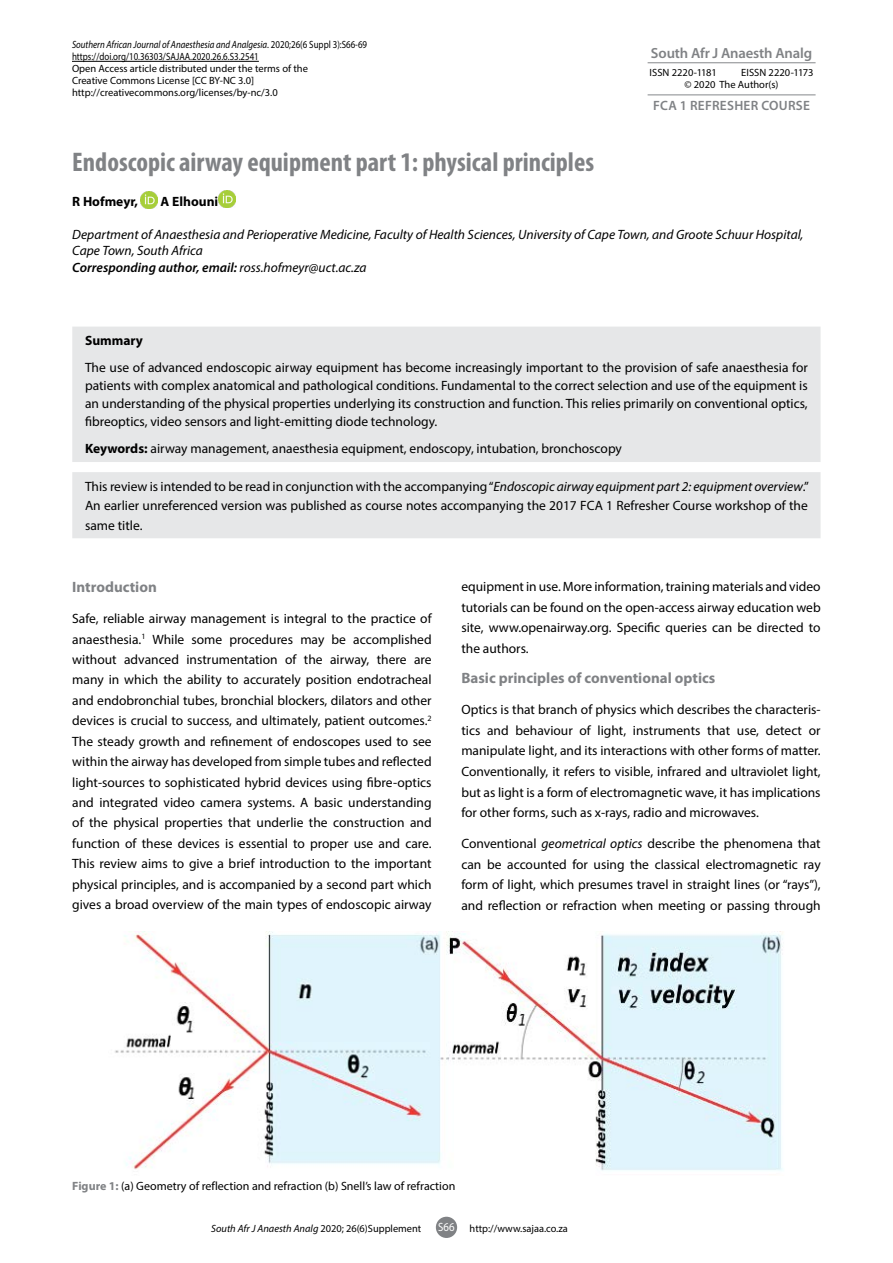
<style>
.page{position:relative;width:893px;height:1263px;background:#fff}
.page>*{position:absolute;margin:0;border:0;box-sizing:border-box;transform-origin:0 0}
.t1{font:700 condensed 27px "Myriad Pro";color:#808285}
.t2{font:700 15px "Myriad Pro";color:#808285}
.t3{font:600 14.7px "Myriad Pro";letter-spacing:-.01em;color:#808285}
.t4{font:13.5px/20.4px "Myriad Pro";color:#000;text-align:justify}
.t5{font:italic 13.5px/16.5px "Myriad Pro";color:#000}
.t6{font:700 13.5px "Myriad Pro";color:#000}
.t7{font:600 13.5px "Myriad Pro";letter-spacing:.02em;color:#808285}
.t8{font:12px "Myriad Pro";color:#000}
.t9{font:10.5px/12px "Myriad Pro";color:#000;scale:.85 1}
.t10{font:10.5px/12px "Myriad Pro";color:#000}
.t11{font:italic 10.5px "Myriad Pro";color:#000}
.s1{font-style:italic}
.s2{font-weight:600}
.s3{font-weight:700}
.s4{font-weight:700;color:#808285}
.s5{font-style:normal}
.s6{font-size:12px;color:#fff}
</style>
<div class="page">
<div style="left:436px;top:1217px;width:21px;height:21px;background:#808285;border-radius:50%"></div>
<hr style="left:72px;top:61px;width:187px;height:1px;background:#000">
<hr style="left:648px;top:62px;width:168px;height:1px;background:#939598">
<hr style="left:648px;top:94px;width:168px;height:1px;background:#939598">
<div style="left:72px;top:327px;width:748px;height:211px;background:#e6e7e8"></div>
<img style="left:141px;top:192px;width:17px;height:17px">
<img style="left:218px;top:190px;width:17px;height:17px">
<img style="left:115px;top:931px;width:668px;height:240px">
<p class="t9" style="left:72px;top:39px;width:349px"><span class="s1">Southern African Journal of Anaesthesia and Analgesia</span>. 2020;26(6 Suppl 3):S66-69 https://doi.org/10.36303/SAJAA.2020.26.6.S3.2541<br>Open Access article distributed under the terms of the<br>Creative Commons License [CC BY-NC 3.0] http://creativecommons.org/licenses/by-nc/3.0</p>
<p class="t3" style="left:651px;top:44px;width:163px">South Afr J Anaesth Analg</p>
<p class="t10" style="left:650px;top:66px;width:69px">ISSN 2220-1181</p>
<p class="t10" style="left:685px;top:66px;width:131px;text-indent:57px">EISSN 2220-1173 © 2020 The Author(s)</p>
<p class="t7" style="left:653px;top:97px;width:158px">FCA 1 REFRESHER COURSE</p>
<h1 class="t1" style="left:72px;top:145px;width:523px">Endoscopic airway equipment part 1: physical principles</h1>
<p class="t6" style="left:72px;top:192px;width:67px">R Hofmeyr,</p>
<p class="t6" style="left:161px;top:192px;width:59px">A Elhouni</p>
<p class="t5" style="left:72px;top:226px;width:733px">Department of Anaesthesia and Perioperative Medicine, Faculty of Health Sciences, University of Cape Town, and Groote Schuur Hospital,<br>Cape Town, South Africa<br><span class="s2">Corresponding author, email:</span> ross.hofmeyr@uct.ac.za</p>
<p class="t6" style="left:85px;top:332px;width:59px">Summary</p>
<p class="t4" style="left:85px;top:358px;width:724px;line-height:18px">The use of advanced endoscopic airway equipment has become increasingly important to the provision of safe anaesthesia for patients with complex anatomical and pathological conditions. Fundamental to the correct selection and use of the equipment is an understanding of the physical properties underlying its construction and function. This relies primarily on conventional optics, fibreoptics, video sensors and light-emitting diode technology.</p>
<p class="t4" style="left:85px;top:438px;width:538px"><span class="s3">Keywords:</span> airway management, anaesthesia equipment, endoscopy, intubation, bronchoscopy</p>
<p class="t4" style="left:85px;top:476px;width:725px;line-height:19.5px">This review is intended to be read in conjunction with the accompanying “<span class="s1">Endoscopic airway equipment part 2: equipment overview</span>.” An earlier unreferenced version was published as course notes accompanying the 2017 FCA 1 Refresher Course workshop of the same title.</p>
<p class="t2" style="left:72px;top:577px;width:86px">Introduction</p>
<p class="t4" style="left:72px;top:608px;width:361px">Safe, reliable airway management is integral to the practice of anaesthesia.<sup>1</sup> While some procedures may be accomplished without advanced instrumentation of the airway, there are many in which the ability to accurately position endotracheal and endobronchial tubes, bronchial blockers, dilators and other devices is crucial to success, and ultimately, patient outcomes.<sup>2<br></sup>The steady growth and refinement of endoscopes used to see within the airway has developed from simple tubes and reflected light-sources to sophisticated hybrid devices using fibre-optics and integrated video camera systems. A basic understanding of the physical properties that underlie the construction and function of these devices is essential to proper use and care.<br>This review aims to give a brief introduction to the important physical principles, and is accompanied by a second part which gives a broad overview of the main types of endoscopic airway</p>
<p class="t4" style="left:461px;top:576px;width:361px">equipment in use. More information, training materials and video tutorials can be found on the open-access airway education web site, www.openairway.org. Specific queries can be directed to the authors.</p>
<p class="t2" style="left:461px;top:668px;width:255px">Basic principles of conventional optics</p>
<p class="t4" style="left:461px;top:699px;width:361px">Optics is that branch of physics which describes the characteris&shy;tics and behaviour of light, instruments that use, detect or manipulate light, and its interactions with other forms of matter.<br>Conventionally, it refers to visible, infrared and ultraviolet light, but as light is a form of electromagnetic wave, it has implications for other forms, such as x-rays, radio and microwaves.</p>
<p class="t4" style="left:461px;top:833px;width:361px">Conventional <span class="s1">geometrical optics</span> describe the phenomena that can be accounted for using the classical electromagnetic ray form of light, which presumes travel in straight lines (or “rays”), and reflection or refraction when meeting or passing through</p>
<p class="t8" style="left:72px;top:1179px;width:385px"><span class="s4">Figure 1:</span> (a) Geometry of reflection and refraction (b) Snell’s law of refraction</p>
<p class="t11" style="left:211px;top:1221px;width:212px">South Afr J Anaesth Analg <span class="s5">2020; 26(6)Supplement</span></p>
<p class="t10" style="left:438px;top:1222px;width:131px"><span class="s6">S66</span> http://www.sajaa.co.za</p>
</div>
